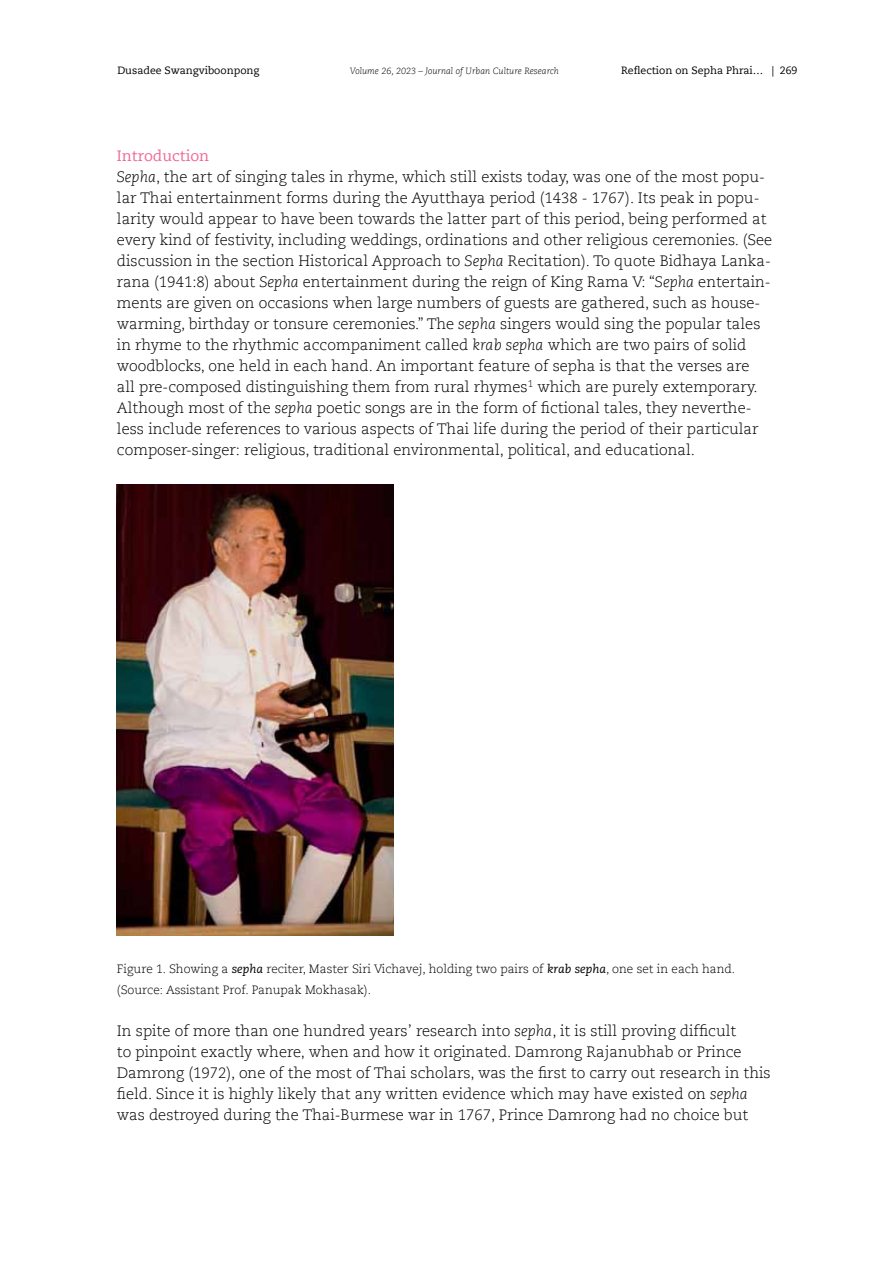
<style>
.page{position:relative;width:893px;height:1263px;background:#fff}
.page>*{position:absolute;margin:0;border:0;box-sizing:border-box;transform-origin:0 0}
.t1{font:300 15px/21px "Caecilia LT Std";color:#000}
.t2{font:300 12px/21px "Caecilia LT Std";color:#000}
.t3{font:10.5px "Caecilia LT Std";color:#000}
.t4{font:italic 300 9px "Caecilia LT Std";color:#000}
.s1{font-weight:400;color:#f06797}
.s2{font-style:italic}
.s3{font-weight:400;font-style:italic}
</style>
<div class="page">
<img style="left:117px;top:484px;width:276px;height:452px">
<p class="t3" style="left:117px;top:64px;width:144px">Dusadee Swangviboonpong</p>
<p class="t4" style="left:350px;top:65px;width:210px">Volume 26, 2023 – Journal of Urban Culture Research</p>
<p class="t3" style="left:621px;top:64px;width:178px">Reflection on Sepha Phrai… | 269</p>
<p class="t1" style="left:117px;top:146px;width:657px"><span class="s1">Introduction<br></span><span class="s2">Sepha</span>, the art of singing tales in rhyme, which still exists today, was one of the most popu&shy;lar Thai entertainment forms during the Ayutthaya period (1438 - 1767). Its peak in popu&shy;larity would appear to have been towards the latter part of this period, being performed at every kind of festivity, including weddings, ordinations and other religious ceremonies. (See discussion in the section Historical Approach to <span class="s2">Sepha</span> Recitation). To quote Bidhaya Lanka&shy;rana (1941:8) about <span class="s2">Sepha</span> entertainment during the reign of King Rama V: “<span class="s2">Sepha</span> entertain&shy;ments are given on occasions when large numbers of guests are gathered, such as house&shy;warming, birthday or tonsure ceremonies.” The <span class="s2">sepha</span> singers would sing the popular tales in rhyme to the rhythmic accompaniment called <span class="s2">krab sepha</span> which are two pairs of solid woodblocks, one held in each hand. An important feature of sepha is that the verses are<br>all pre-composed distinguishing them from rural rhymes<sup>1</sup> which are purely extemporary.<br>Although most of the <span class="s2">sepha</span> poetic songs are in the form of fictional tales, they neverthe&shy;less include references to various aspects of Thai life during the period of their particular composer-singer: religious, traditional environmental, political, and educational.</p>
<p class="t2" style="left:117px;top:958px;width:620px">Figure 1. Showing a <span class="s3">sepha</span> reciter, Master Siri Vichavej, holding two pairs of <span class="s3">krab sepha</span>, one set in each hand. (Source: Assistant Prof. Panupak Mokhasak).</p>
<p class="t1" style="left:117px;top:1020px;width:655px">In spite of more than one hundred years’ research into <span class="s2">sepha</span>, it is still proving difficult<br>to pinpoint exactly where, when and how it originated. Damrong Rajanubhab or Prince Damrong (1972), one of the most of Thai scholars, was the first to carry out research in this field. Since it is highly likely that any written evidence which may have existed on <span class="s2">sepha </span>was destroyed during the Thai-Burmese war in 1767, Prince Damrong had no choice but</p>
</div>
